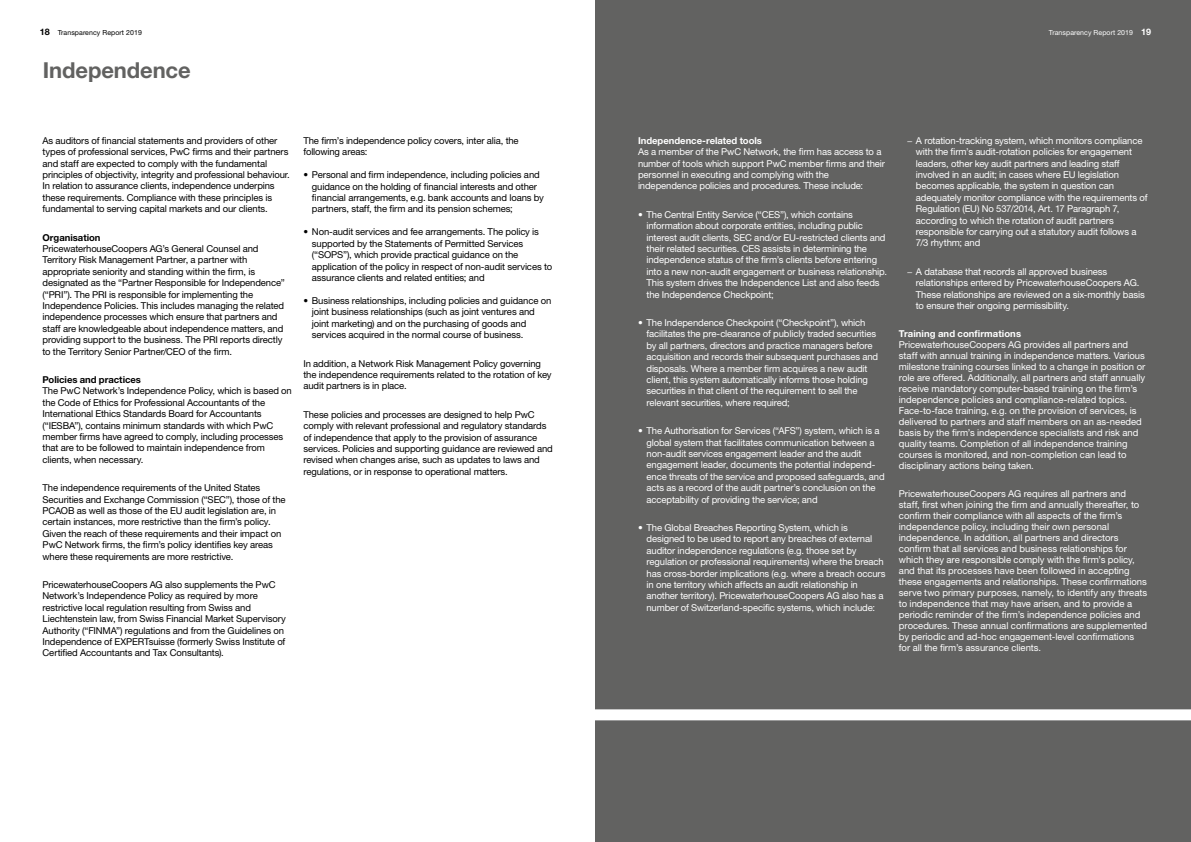
<style>
.page{position:relative;width:1191px;height:842px;background:#fff}
.page>*{position:absolute;margin:0;border:0;box-sizing:border-box;transform-origin:0 0}
.t1{font:700 22px "Helvetica Neue LT Std";letter-spacing:-.005em;color:#626261}
.t2{font:9.5px/11.4px "Helvetica Neue LT Std";letter-spacing:-.01em;color:#fff}
.t3{font:9.5px/11.4px "Helvetica Neue LT Std";letter-spacing:-.015em;color:#000}
.t4{font:700 9.5px "Helvetica Neue LT Std";color:#fff}
.t5{font:700 9.5px "Helvetica Neue LT Std";letter-spacing:-.005em;color:#000}
.t6{font:7px "Helvetica Neue LT Std";letter-spacing:.01em;color:#000}
.t7{font:7px "Helvetica Neue LT Std";letter-spacing:.01em;color:#fff}
.s1{font-weight:700;font-size:9px}
.s2{font-family:"ITC Charter Com"}
</style>
<div class="page">
<div style="left:595px;top:0;width:596px;height:842px;background:#626261"></div>
<svg style="left:595px;top:709px;width:596px;height:12px;background:#f1f1f1"></svg>
<p class="t6" style="left:40px;top:28px;width:104px"><span class="s1">18</span> Transparency Report 2019</p>
<p class="t7" style="left:1049px;top:28px;width:104px">Transparency Report 2019 <span class="s1">19</span></p>
<h1 class="t1" style="left:43px;top:57px;width:149px">Independence</h1>
<p class="t3" style="left:43px;top:134px;width:249px">As auditors of financial statements and providers of other types of professional services, PwC firms and their partners and staff are expected to comply with the fundamental principles of objectivity, integrity and professional behaviour.<br>In relation to assurance clients, independence underpins these requirements. Compliance with these principles is fundamental to serving capital markets and our clients.</p>
<p class="t5" style="left:43px;top:231px;width:60px">Organisation</p>
<p class="t3" style="left:43px;top:243px;width:244px">PricewaterhouseCoopers AG’s General Counsel and Territory Risk Management Partner, a partner with appropriate seniority and standing within the firm, is designated as the “Partner Responsible for Independence” (“PRI”). The PRI is responsible for implementing the Independence Policies. This includes managing the related independence processes which ensure that partners and staff are knowledgeable about independence matters, and providing support to the business. The PRI reports directly to the Territory Senior Partner/CEO of the firm.</p>
<p class="t5" style="left:43px;top:374px;width:100px">Policies and practices</p>
<p class="t3" style="left:43px;top:385px;width:251px">The PwC Network’s Independence Policy, which is based on the Code of Ethics for Professional Accountants of the International Ethics Standards Board for Accountants (“IESBA”), contains minimum standards with which PwC member firms have agreed to comply, including processes that are to be followed to maintain independence from clients, when necessary.</p>
<p class="t3" style="left:43px;top:482px;width:244px">The independence requirements of the United States Securities and Exchange Commission (“SEC”), those of the PCAOB as well as those of the EU audit legislation are, in certain instances, more restrictive than the firm’s policy.<br>Given the reach of these requirements and their impact on PwC Network firms, the firm’s policy identifies key areas where these requirements are more restrictive.</p>
<p class="t3" style="left:43px;top:579px;width:245px">PricewaterhouseCoopers AG also supplements the PwC Network’s Independence Policy as required by more restrictive local regulation resulting from Swiss and Liechtenstein law, from Swiss Financial Market Supervisory Authority (“FINMA”) regulations and from the Guidelines on Independence of EXPERTsuisse (formerly Swiss Institute of Certified Accountants and Tax Consultants).</p>
<p class="t3" style="left:303px;top:134px;width:217px">The firm’s independence policy covers, inter alia, the following areas:</p>
<p class="t3" style="left:312px;top:169px;width:233px;text-indent:-9px">• Personal and firm independence, including policies and guidance on the holding of financial interests and other financial arrangements, e.g. bank accounts and loans by partners, staff, the firm and its pension schemes;</p>
<p class="t3" style="left:312px;top:226px;width:242px;text-indent:-9px">• Non-audit services and fee arrangements. The policy is supported by the Statements of Permitted Services (“SOPS”), which provide practical guidance on the application of the policy in respect of non-audit services to assurance clients and related entities; and</p>
<p class="t3" style="left:312px;top:295px;width:241px;text-indent:-9px">• Business relationships, including policies and guidance on joint business relationships (such as joint ventures and joint marketing) and on the purchasing of goods and services acquired in the normal course of business.</p>
<p class="t3" style="left:303px;top:357px;width:250px">In addition, a Network Risk Management Policy governing the independence requirements related to the rotation of key audit partners is in place.</p>
<p class="t3" style="left:303px;top:409px;width:251px">These policies and processes are designed to help PwC comply with relevant professional and regulatory standards of independence that apply to the provision of assurance services. Policies and supporting guidance are reviewed and revised when changes arise, such as updates to laws and regulations, or in response to operational matters.</p>
<p class="t4" style="left:638px;top:134px;width:125px">Independence-related tools</p>
<p class="t2" style="left:638px;top:146px;width:248px">As a member of the PwC Network, the firm has access to a number of tools which support PwC member firms and their personnel in executing and complying with the independence policies and procedures. These include:</p>
<p class="t2" style="left:646px;top:208px;width:242px;text-indent:-9px">• The Central Entity Service (“CES”), which contains information about corporate entities, including public interest audit clients, SEC and/or EU-restricted clients and their related securities. CES assists in determining the independence status of the firm’s clients before entering into a new non-audit engagement or business relationship.<br>This system drives the Independence List and also feeds the Independence Checkpoint;</p>
<p class="t2" style="left:646px;top:317px;width:233px;text-indent:-9px">• The Independence Checkpoint (“Checkpoint”), which facilitates the pre-clearance of publicly traded securities by all partners, directors and practice managers before acquisition and records their subsequent purchases and disposals. Where a member firm acquires a new audit client, this system automatically informs those holding securities in that client of the requirement to sell the relevant securities, where required;</p>
<p class="t2" style="left:646px;top:425px;width:240px;text-indent:-9px">• The Authorisation for Services (“AFS”) system, which is a global system that facilitates communication between a non-audit services engagement leader and the audit engagement leader, documents the potential independ&shy;ence threats of the service and proposed safeguards, and acts as a record of the audit partner’s conclusion on the acceptability of providing the service; and</p>
<p class="t2" style="left:646px;top:522px;width:240px;text-indent:-9px">• The Global Breaches Reporting System, which is designed to be used to report any breaches of external auditor independence regulations (e.g. those set by regulation or professional requirements) where the breach has cross-border implications (e.g. where a breach occurs in one territory which affects an audit relationship in another territory). PricewaterhouseCoopers AG also has a number of Switzerland-specific systems, which include:</p>
<p class="t2" style="left:916px;top:134px;width:233px;text-indent:-9px"><span class="s2">–</span> A rotation-tracking system, which monitors compliance with the firm’s audit-rotation policies for engagement leaders, other key audit partners and leading staff involved in an audit; in cases where EU legislation becomes applicable, the system in question can adequately monitor compliance with the requirements of Regulation (EU) No 537/2014, Art. 17 Paragraph 7, according to which the rotation of audit partners responsible for carrying out a statutory audit follows a 7/3 rhythm; and</p>
<p class="t2" style="left:916px;top:265px;width:230px;text-indent:-9px"><span class="s2">–</span> A database that records all approved business relationships entered by PricewaterhouseCoopers AG.<br>These relationships are reviewed on a six-monthly basis to ensure their ongoing permissibility.</p>
<p class="t4" style="left:899px;top:328px;width:124px">Training and confirmations</p>
<p class="t2" style="left:899px;top:339px;width:248px;line-height:11px">PricewaterhouseCoopers AG provides all partners and staff with annual training in independence matters. Various milestone training courses linked to a change in position or role are offered. Additionally, all partners and staff annually receive mandatory computer-based training on the firm’s independence policies and compliance-related topics.<br>Face-to-face training, e.g. on the provision of services, is delivered to partners and staff members on an as-needed basis by the firm’s independence specialists and risk and quality teams. Completion of all independence training courses is monitored, and non-completion can lead to disciplinary actions being taken.</p>
<p class="t2" style="left:899px;top:488px;width:250px;line-height:11px">PricewaterhouseCoopers AG requires all partners and staff, first when joining the firm and annually thereafter, to confirm their compliance with all aspects of the firm’s independence policy, including their own personal independence. In addition, all partners and directors confirm that all services and business relationships for which they are responsible comply with the firm’s policy, and that its processes have been followed in accepting these engagements and relationships. These confirmations serve two primary purposes, namely, to identify any threats to independence that may have arisen, and to provide a periodic reminder of the firm’s independence policies and procedures. These annual confirmations are supplemented by periodic and ad-hoc engagement-level confirmations for all the firm’s assurance clients.</p>
</div>
